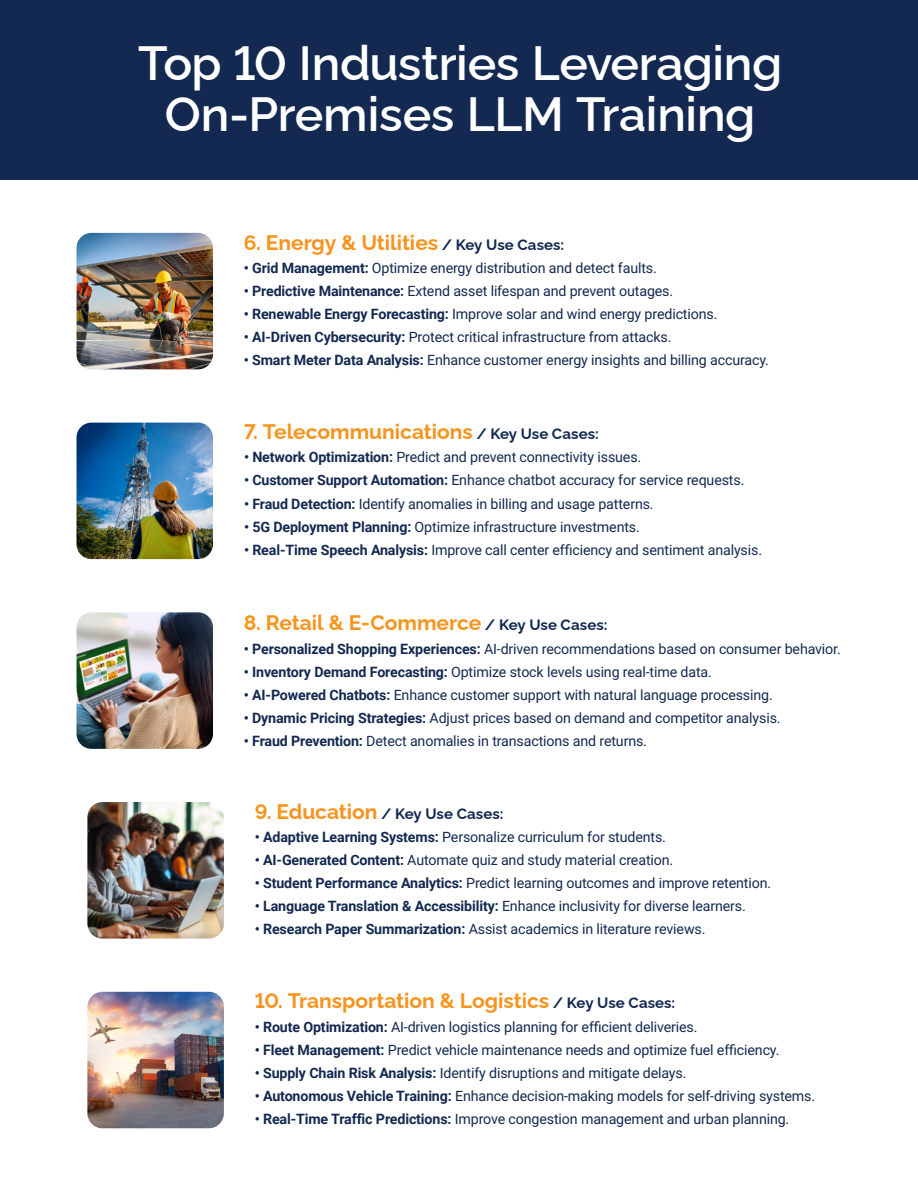
<style>
.page{position:relative;width:918px;height:1188px;background:#fff}
.page>*{position:absolute;margin:0;border:0;box-sizing:border-box;transform-origin:0 0}
.t1{font:600 48px/51.6px "Raleway";letter-spacing:-.01em;color:#fff;text-align:center}
.t2{font:700 21px "Raleway";letter-spacing:-.005em;color:#f7941d}
.t3{font:700 15px "Raleway";letter-spacing:.005em;color:#132951}
.t4{font:14.25px "Roboto";letter-spacing:-.01em;color:#132951}
.s1{font-size:15px;color:#132951}
.s2{font-weight:700}
.s3{font-size:21px;color:#f7941d}
</style>
<div class="page">
<div style="left:0;top:0;width:918px;height:180px;background:#132951"></div>
<img style="left:77px;top:233px;width:136px;height:136px">
<img style="left:77px;top:423px;width:136px;height:136px">
<img style="left:77px;top:612px;width:136px;height:137px">
<img style="left:87px;top:802px;width:137px;height:137px">
<img style="left:87px;top:992px;width:137px;height:136px">
<h1 class="t1" style="left:138px;top:32px;width:646px">Top 10 Industries Leveraging<br>On-Premises LLM Training</h1>
<h2 class="t2" style="left:244px;top:226px;width:322px">6. Energy &amp; Utilities <span class="s1">/ Key Use Cases:</span></h2>
<p class="t4" style="left:244px;top:258px;width:415px"><span class="s2">• Grid Management:</span> Optimize energy distribution and detect faults.</p>
<p class="t4" style="left:244px;top:281px;width:431px"><span class="s2">• Predictive Maintenance:</span> Extend asset lifespan and prevent outages.</p>
<p class="t4" style="left:244px;top:304px;width:475px"><span class="s2">• Renewable Energy Forecasting:</span> Improve solar and wind energy predictions.</p>
<p class="t4" style="left:244px;top:327px;width:429px"><span class="s2">• AI-Driven Cybersecurity:</span> Protect critical infrastructure from attacks.</p>
<p class="t4" style="left:244px;top:350px;width:527px"><span class="s2">• Smart Meter Data Analysis:</span> Enhance customer energy insights and billing accuracy.</p>
<h2 class="t2" style="left:244px;top:416px;width:356px">7. Telecommunications <span class="s1">/ Key Use Cases:</span></h2>
<p class="t4" style="left:244px;top:447px;width:399px"><span class="s2">• Network Optimization:</span> Predict and prevent connectivity issues.</p>
<p class="t4" style="left:244px;top:470px;width:502px"><span class="s2">• Customer Support Automation:</span> Enhance chatbot accuracy for service requests.</p>
<p class="t4" style="left:244px;top:494px;width:411px"><span class="s2">• Fraud Detection:</span> Identify anomalies in billing and usage patterns.</p>
<p class="t4" style="left:244px;top:517px;width:397px"><span class="s2">• 5G Deployment Planning:</span> Optimize infrastructure investments.</p>
<p class="t4" style="left:244px;top:540px;width:520px"><span class="s2">• Real-Time Speech Analysis:</span> Improve call center efficiency and sentiment analysis.</p>
<h2 class="t2" style="left:244px;top:607px;width:365px">8. Retail &amp; E-Commerce <span class="s1">/ Key Use Cases:</span></h2>
<p class="t4" style="left:244px;top:638px;width:599px"><span class="s2">• Personalized Shopping Experiences:</span> AI-driven recommendations based on consumer behavior.</p>
<p class="t4" style="left:244px;top:662px;width:470px"><span class="s2">• Inventory Demand Forecasting:</span> Optimize stock levels using real-time data.</p>
<p class="t4" style="left:244px;top:685px;width:531px"><span class="s2">• AI-Powered Chatbots:</span> Enhance customer support with natural language processing.</p>
<p class="t4" style="left:244px;top:708px;width:538px"><span class="s2">• Dynamic Pricing Strategies:</span> Adjust prices based on demand and competitor analysis.</p>
<p class="t4" style="left:244px;top:731px;width:405px"><span class="s2">• Fraud Prevention:</span> Detect anomalies in transactions and returns.</p>
<p class="t3" style="left:255px;top:802px;width:250px"><span class="s3">9. Education</span> / Key Use Cases:</p>
<p class="t4" style="left:255px;top:827px;width:413px"><span class="s2">• Adaptive Learning Systems:</span> Personalize curriculum for students.</p>
<p class="t4" style="left:255px;top:850px;width:420px"><span class="s2">• AI-Generated Content:</span> Automate quiz and study material creation.</p>
<p class="t4" style="left:255px;top:873px;width:518px"><span class="s2">• Student Performance Analytics:</span> Predict learning outcomes and improve retention.</p>
<p class="t4" style="left:255px;top:896px;width:493px"><span class="s2">• Language Translation &amp; Accessibility:</span> Enhance inclusivity for diverse learners.</p>
<p class="t4" style="left:255px;top:919px;width:452px"><span class="s2">• Research Paper Summarization:</span> Assist academics in literature reviews.</p>
<h2 class="t2" style="left:255px;top:985px;width:422px">10. Transportation &amp; Logistics <span class="s1">/ Key Use Cases:</span></h2>
<p class="t4" style="left:255px;top:1017px;width:444px"><span class="s2">• Route Optimization:</span> AI-driven logistics planning for efficient deliveries.</p>
<p class="t4" style="left:255px;top:1040px;width:526px"><span class="s2">• Fleet Management:</span> Predict vehicle maintenance needs and optimize fuel efficiency.</p>
<p class="t4" style="left:255px;top:1063px;width:433px"><span class="s2">• Supply Chain Risk Analysis:</span> Identify disruptions and mitigate delays.</p>
<p class="t4" style="left:255px;top:1086px;width:562px"><span class="s2">• Autonomous Vehicle Training:</span> Enhance decision-making models for self-driving systems.</p>
<p class="t4" style="left:255px;top:1109px;width:536px"><span class="s2">• Real-Time Traffic Predictions:</span> Improve congestion management and urban planning.</p>
</div>
